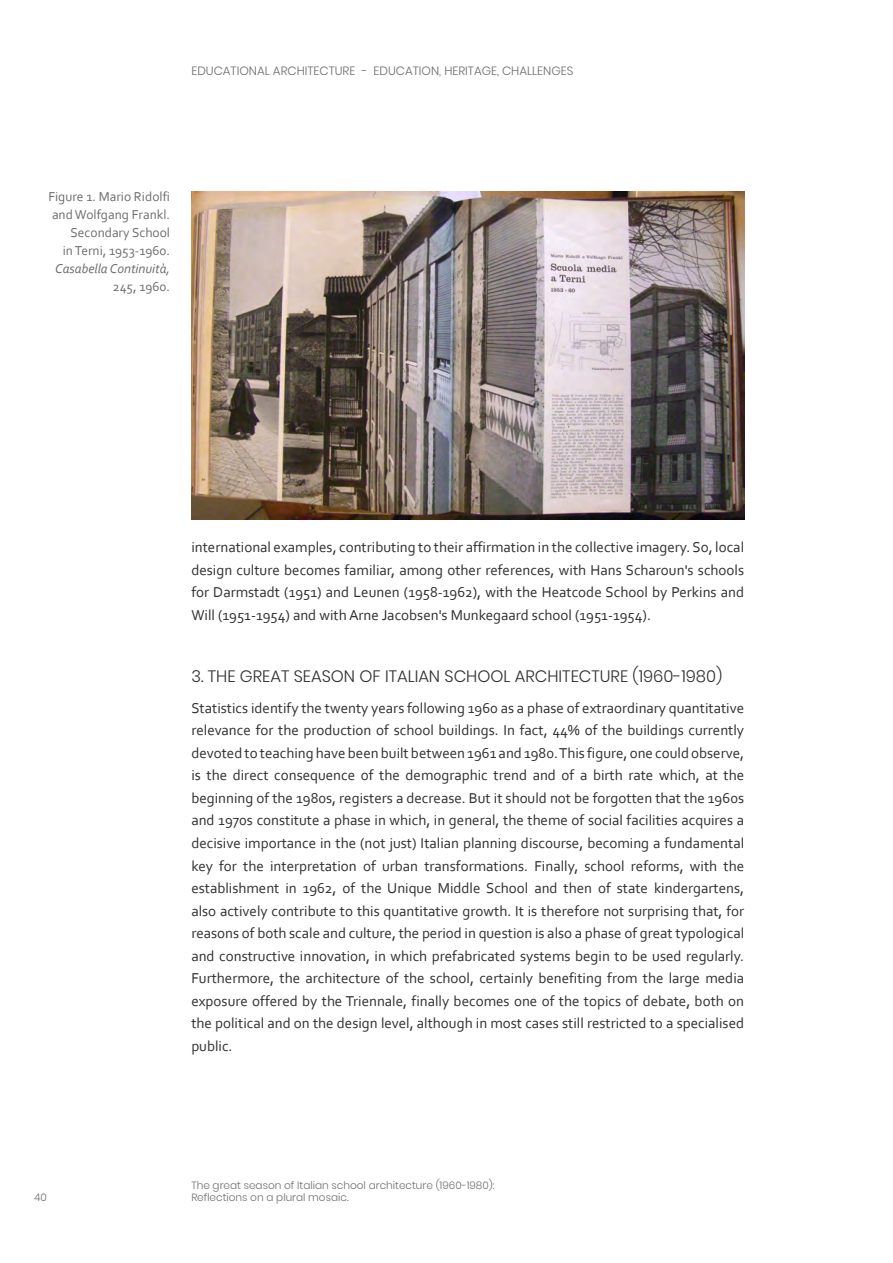
<style>
.page{position:relative;width:893px;height:1263px;background:#fff}
.page>*{position:absolute;margin:0;border:0;box-sizing:border-box;transform-origin:0 0}
.t1{font:300 16.5px "Poppins";color:#312f30}
.t2{font:15px/22.5px "Corbel";color:#312f30;text-align:justify}
.t3{font:13.5px/18px "Corbel";color:#6c6d70;text-align:right}
.t4{font:300 12px "Poppins";color:#6c6d70}
.t5{font:300 10.5px "Poppins";color:#6c6d70}
.s1{font-style:italic}
</style>
<div class="page">
<img style="left:191px;top:191px;width:553px;height:329px">
<p class="t4" style="left:191px;top:64px;width:384px">EDUCATIONAL ARCHITECTURE - EDUCATION, HERITAGE, CHALLENGES</p>
<p class="t3" style="left:48px;top:188px;width:123px">Figure 1. Mario Ridolfi and Wolfgang Frankl.<br>Secondary School<br>in Terni, 1953-1960.<br><span class="s1">Casabella Continuità,<br></span>245, 1960.</p>
<p class="t5" style="left:34px;top:1191px;width:14px">40</p>
<p class="t2" style="left:191px;top:536px;width:554px">international examples, contributing to their affirmation in the collective imagery. So, local design culture becomes familiar, among other references, with Hans Scharoun's schools for Darmstadt (1951) and Leunen (1958-1962), with the Heatcode School by Perkins and Will (1951-1954) and with Arne Jacobsen's Munkegaard school (1951-1954).</p>
<p class="t1" style="left:191px;top:667px;width:532px">3. THE GREAT SEASON OF ITALIAN SCHOOL ARCHITECTURE (1960-1980)</p>
<p class="t2" style="left:191px;top:696px;width:554px">Statistics identify the twenty years following 1960 as a phase of extraordinary quantitative relevance for the production of school buildings. In fact, 44% of the buildings currently devoted to teaching have been built between 1961 and 1980. This figure, one could observe, is the direct consequence of the demographic trend and of a birth rate which, at the beginning of the 1980s, registers a decrease. But it should not be forgotten that the 1960s and 1970s constitute a phase in which, in general, the theme of social facilities acquires a decisive importance in the (not just) Italian planning discourse, becoming a fundamental key for the interpretation of urban transformations. Finally, school reforms, with the establishment in 1962, of the Unique Middle School and then of state kindergartens, also actively contribute to this quantitative growth. It is therefore not surprising that, for reasons of both scale and culture, the period in question is also a phase of great typological and constructive innovation, in which prefabricated systems begin to be used regularly.<br>Furthermore, the architecture of the school, certainly benefiting from the large media exposure offered by the Triennale, finally becomes one of the topics of debate, both on the political and on the design level, although in most cases still restricted to a specialised public.</p>
<p class="t5" style="left:191px;top:1179px;width:305px">The great season of Italian school architecture (1960-1980):</p>
<p class="t5" style="left:191px;top:1191px;width:159px">Reflections on a plural mosaic.</p>
</div>
